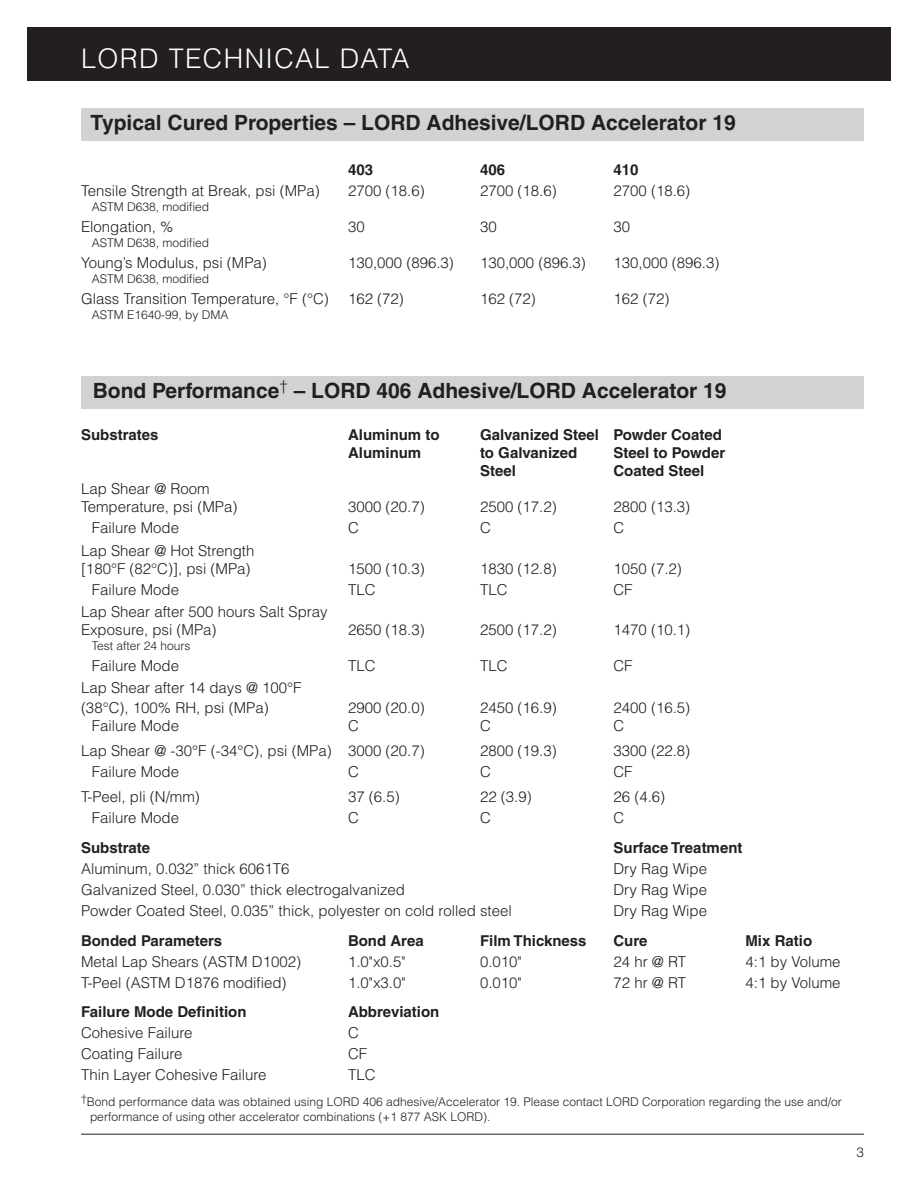
<style>
.page{position:relative;width:918px;height:1188px;background:#fff}
.page>*{position:absolute;margin:0;border:0;box-sizing:border-box;transform-origin:0 0}
.t1{font:300 27px "Helvetica";letter-spacing:.05em;color:#fff}
.Paragraph_Headline{font:700 21px "Helvetica";color:#231f20}
.Typical_Properties_T{font:300 15px "Helvetica";color:#231f20}
.Typical_Properties_T-2{font:700 15px "Helvetica";color:#231f20}
.t2{font:300 13.5px "Helvetica";color:#231f20}
.Typical_Properties_T-3{font:300 12px/15px "Helvetica";color:#231f20}
</style>
<div class="page">
<div style="left:27px;top:27px;width:864px;height:54px;background:#231f20"></div>
<hr style="left:81px;top:1134px;width:783px;height:1px;background:#231f20">
<div style="left:81px;top:108px;width:783px;height:33px;background:#d1d2d4"></div>
<div style="left:81px;top:376px;width:783px;height:33px;background:#d1d2d4"></div>
<h1 class="t1" style="left:81px;top:41px;width:330px">LORD TECHNICAL DATA</h1>
<p class="Paragraph_Headline" style="left:91px;top:110px;width:647px">Typical Cured Properties – LORD Adhesive/LORD Accelerator 19</p>
<p class="Typical_Properties_T-2" style="left:348px;top:161px;width:27px">403</p>
<p class="Typical_Properties_T-2" style="left:480px;top:161px;width:27px">406</p>
<p class="Typical_Properties_T-2" style="left:614px;top:161px;width:27px">410</p>
<p class="Typical_Properties_T" style="left:81px;top:182px;width:240px">Tensile Strength at Break, psi (MPa)</p>
<p class="Typical_Properties_T" style="left:348px;top:182px;width:78px">2700 (18.6)</p>
<p class="Typical_Properties_T" style="left:480px;top:182px;width:78px">2700 (18.6)</p>
<p class="Typical_Properties_T" style="left:614px;top:182px;width:78px">2700 (18.6)</p>
<p class="Typical_Properties_T-3" style="left:92px;top:199px;width:119px">ASTM D638, modified</p>
<p class="Typical_Properties_T" style="left:81px;top:218px;width:94px">Elongation, %</p>
<p class="Typical_Properties_T" style="left:348px;top:218px;width:18px">30</p>
<p class="Typical_Properties_T" style="left:480px;top:218px;width:18px">30</p>
<p class="Typical_Properties_T" style="left:614px;top:218px;width:18px">30</p>
<p class="Typical_Properties_T-3" style="left:92px;top:235px;width:119px">ASTM D638, modified</p>
<p class="Typical_Properties_T" style="left:81px;top:254px;width:187px">Young’s Modulus, psi (MPa)</p>
<p class="Typical_Properties_T" style="left:348px;top:254px;width:107px">130,000 (896.3)</p>
<p class="Typical_Properties_T" style="left:480px;top:254px;width:107px">130,000 (896.3)</p>
<p class="Typical_Properties_T" style="left:614px;top:254px;width:107px">130,000 (896.3)</p>
<p class="Typical_Properties_T-3" style="left:92px;top:271px;width:119px">ASTM D638, modified</p>
<p class="Typical_Properties_T" style="left:81px;top:290px;width:249px">Glass Transition Temperature, °F (°C)</p>
<p class="Typical_Properties_T" style="left:348px;top:290px;width:57px">162 (72)</p>
<p class="Typical_Properties_T" style="left:480px;top:290px;width:57px">162 (72)</p>
<p class="Typical_Properties_T" style="left:614px;top:290px;width:57px">162 (72)</p>
<p class="Typical_Properties_T-3" style="left:92px;top:307px;width:138px">ASTM E1640-99, by DMA</p>
<p class="Paragraph_Headline" style="left:93px;top:378px;width:635px">Bond Performance<sup>†</sup> – LORD 406 Adhesive/LORD Accelerator 19</p>
<p class="Typical_Properties_T-2" style="left:81px;top:426px;width:79px">Substrates</p>
<p class="Typical_Properties_T-2" style="left:348px;top:426px;width:93px">Aluminum to</p>
<p class="Typical_Properties_T-2" style="left:480px;top:426px;width:243px">Galvanized Steel Powder Coated</p>
<p class="Typical_Properties_T-2" style="left:348px;top:444px;width:75px">Aluminum</p>
<p class="Typical_Properties_T-2" style="left:480px;top:444px;width:99px">to Galvanized</p>
<p class="Typical_Properties_T-2" style="left:614px;top:444px;width:113px">Steel to Powder</p>
<p class="Typical_Properties_T-2" style="left:480px;top:462px;width:37px">Steel</p>
<p class="Typical_Properties_T-2" style="left:614px;top:462px;width:92px">Coated Steel</p>
<p class="Typical_Properties_T" style="left:81px;top:480px;width:130px">Lap Shear @ Room</p>
<p class="Typical_Properties_T" style="left:81px;top:498px;width:158px">Temperature, psi (MPa)</p>
<p class="Typical_Properties_T" style="left:348px;top:498px;width:78px">3000 (20.7)</p>
<p class="Typical_Properties_T" style="left:480px;top:498px;width:78px">2500 (17.2)</p>
<p class="Typical_Properties_T" style="left:614px;top:498px;width:78px">2800 (13.3)</p>
<p class="Typical_Properties_T" style="left:92px;top:519px;width:89px">Failure Mode</p>
<p class="Typical_Properties_T" style="left:348px;top:519px;width:12px">C</p>
<p class="Typical_Properties_T" style="left:480px;top:519px;width:12px">C</p>
<p class="Typical_Properties_T" style="left:614px;top:519px;width:12px">C</p>
<p class="Typical_Properties_T" style="left:81px;top:541px;width:175px">Lap Shear @ Hot Strength</p>
<p class="Typical_Properties_T" style="left:81px;top:559px;width:171px">[180°F (82°C)], psi (MPa)</p>
<p class="Typical_Properties_T" style="left:348px;top:559px;width:78px">1500 (10.3)</p>
<p class="Typical_Properties_T" style="left:480px;top:559px;width:78px">1830 (12.8)</p>
<p class="Typical_Properties_T" style="left:614px;top:559px;width:70px">1050 (7.2)</p>
<p class="Typical_Properties_T" style="left:92px;top:580px;width:89px">Failure Mode</p>
<p class="Typical_Properties_T" style="left:348px;top:580px;width:29px">TLC</p>
<p class="Typical_Properties_T" style="left:480px;top:580px;width:29px">TLC</p>
<p class="Typical_Properties_T" style="left:614px;top:580px;width:21px">CF</p>
<p class="Typical_Properties_T" style="left:81px;top:602px;width:248px">Lap Shear after 500 hours Salt Spray</p>
<p class="Typical_Properties_T" style="left:81px;top:620px;width:137px">Exposure, psi (MPa)</p>
<p class="Typical_Properties_T" style="left:348px;top:620px;width:78px">2650 (18.3)</p>
<p class="Typical_Properties_T" style="left:480px;top:620px;width:78px">2500 (17.2)</p>
<p class="Typical_Properties_T" style="left:614px;top:620px;width:78px">1470 (10.1)</p>
<p class="Typical_Properties_T-3" style="left:92px;top:638px;width:100px">Test after 24 hours</p>
<p class="Typical_Properties_T" style="left:92px;top:656px;width:89px">Failure Mode</p>
<p class="Typical_Properties_T" style="left:348px;top:656px;width:29px">TLC</p>
<p class="Typical_Properties_T" style="left:480px;top:656px;width:29px">TLC</p>
<p class="Typical_Properties_T" style="left:614px;top:656px;width:21px">CF</p>
<p class="Typical_Properties_T" style="left:81px;top:679px;width:222px">Lap Shear after 14 days @ 100°F</p>
<p class="Typical_Properties_T" style="left:81px;top:698px;width:189px">(38°C), 100% RH, psi (MPa)</p>
<p class="Typical_Properties_T" style="left:348px;top:698px;width:78px">2900 (20.0)</p>
<p class="Typical_Properties_T" style="left:480px;top:698px;width:78px">2450 (16.9)</p>
<p class="Typical_Properties_T" style="left:614px;top:698px;width:78px">2400 (16.5)</p>
<p class="Typical_Properties_T" style="left:92px;top:716px;width:89px">Failure Mode</p>
<p class="Typical_Properties_T" style="left:348px;top:716px;width:12px">C</p>
<p class="Typical_Properties_T" style="left:480px;top:716px;width:12px">C</p>
<p class="Typical_Properties_T" style="left:614px;top:716px;width:12px">C</p>
<p class="Typical_Properties_T" style="left:81px;top:741px;width:345px">Lap Shear @ -30°F (-34°C), psi (MPa) 3000 (20.7)</p>
<p class="Typical_Properties_T" style="left:480px;top:741px;width:78px">2800 (19.3)</p>
<p class="Typical_Properties_T" style="left:614px;top:741px;width:78px">3300 (22.8)</p>
<p class="Typical_Properties_T" style="left:92px;top:762px;width:89px">Failure Mode</p>
<p class="Typical_Properties_T" style="left:348px;top:762px;width:12px">C</p>
<p class="Typical_Properties_T" style="left:480px;top:762px;width:12px">C</p>
<p class="Typical_Properties_T" style="left:614px;top:762px;width:21px">CF</p>
<p class="Typical_Properties_T" style="left:81px;top:788px;width:120px">T-Peel, pli (N/mm)</p>
<p class="Typical_Properties_T" style="left:348px;top:788px;width:53px">37 (6.5)</p>
<p class="Typical_Properties_T" style="left:480px;top:788px;width:53px">22 (3.9)</p>
<p class="Typical_Properties_T" style="left:614px;top:788px;width:53px">26 (4.6)</p>
<p class="Typical_Properties_T" style="left:92px;top:809px;width:89px">Failure Mode</p>
<p class="Typical_Properties_T" style="left:348px;top:809px;width:12px">C</p>
<p class="Typical_Properties_T" style="left:480px;top:809px;width:12px">C</p>
<p class="Typical_Properties_T" style="left:614px;top:809px;width:12px">C</p>
<p class="Typical_Properties_T-2" style="left:81px;top:839px;width:71px">Substrate</p>
<p class="Typical_Properties_T-2" style="left:614px;top:839px;width:130px">Surface Treatment</p>
<p class="Typical_Properties_T" style="left:81px;top:859px;width:210px">Aluminum, 0.032” thick 6061T6</p>
<p class="Typical_Properties_T" style="left:614px;top:859px;width:95px">Dry Rag Wipe</p>
<p class="Typical_Properties_T" style="left:81px;top:880px;width:326px">Galvanized Steel, 0.030” thick electrogalvanized</p>
<p class="Typical_Properties_T" style="left:614px;top:880px;width:95px">Dry Rag Wipe</p>
<p class="Typical_Properties_T" style="left:81px;top:901px;width:432px">Powder Coated Steel, 0.035” thick, polyester on cold rolled steel</p>
<p class="Typical_Properties_T" style="left:614px;top:901px;width:95px">Dry Rag Wipe</p>
<p class="Typical_Properties_T-2" style="left:81px;top:931px;width:143px">Bonded Parameters</p>
<p class="Typical_Properties_T-2" style="left:348px;top:931px;width:77px">Bond Area</p>
<p class="Typical_Properties_T-2" style="left:480px;top:931px;width:108px">Film Thickness</p>
<p class="Typical_Properties_T-2" style="left:614px;top:931px;width:36px">Cure</p>
<p class="Typical_Properties_T-2" style="left:746px;top:931px;width:68px">Mix Ratio</p>
<p class="Typical_Properties_T" style="left:81px;top:952px;width:222px">Metal Lap Shears (ASTM D1002)</p>
<p class="Typical_Properties_T" style="left:348px;top:952px;width:59px">1.0"x0.5"</p>
<p class="Typical_Properties_T" style="left:480px;top:952px;width:43px">0.010"</p>
<p class="Typical_Properties_T" style="left:614px;top:952px;width:74px">24 hr @ RT</p>
<p class="Typical_Properties_T" style="left:746px;top:952px;width:97px">4:1 by Volume</p>
<p class="Typical_Properties_T" style="left:81px;top:973px;width:207px">T-Peel (ASTM D1876 modified)</p>
<p class="Typical_Properties_T" style="left:348px;top:973px;width:59px">1.0"x3.0"</p>
<p class="Typical_Properties_T" style="left:480px;top:973px;width:43px">0.010"</p>
<p class="Typical_Properties_T" style="left:614px;top:973px;width:74px">72 hr @ RT</p>
<p class="Typical_Properties_T" style="left:746px;top:973px;width:97px">4:1 by Volume</p>
<p class="Typical_Properties_T-2" style="left:81px;top:1003px;width:167px">Failure Mode Definition</p>
<p class="Typical_Properties_T-2" style="left:348px;top:1003px;width:93px">Abbreviation</p>
<p class="Typical_Properties_T" style="left:81px;top:1024px;width:113px">Cohesive Failure</p>
<p class="Typical_Properties_T" style="left:348px;top:1024px;width:12px">C</p>
<p class="Typical_Properties_T" style="left:81px;top:1045px;width:103px">Coating Failure</p>
<p class="Typical_Properties_T" style="left:348px;top:1045px;width:21px">CF</p>
<p class="Typical_Properties_T" style="left:81px;top:1066px;width:187px">Thin Layer Cohesive Failure</p>
<p class="Typical_Properties_T" style="left:348px;top:1066px;width:29px">TLC</p>
<p class="Typical_Properties_T-3" style="left:90px;top:1094px;width:753px;text-indent:-9px"><sup>†</sup>Bond performance data was obtained using LORD 406 adhesive/Accelerator 19. Please contact LORD Corporation regarding the use and/or performance of using other accelerator combinations (+1 877 ASK LORD).</p>
<p class="t2" style="left:856px;top:1144px;width:9px">3</p>
</div>
